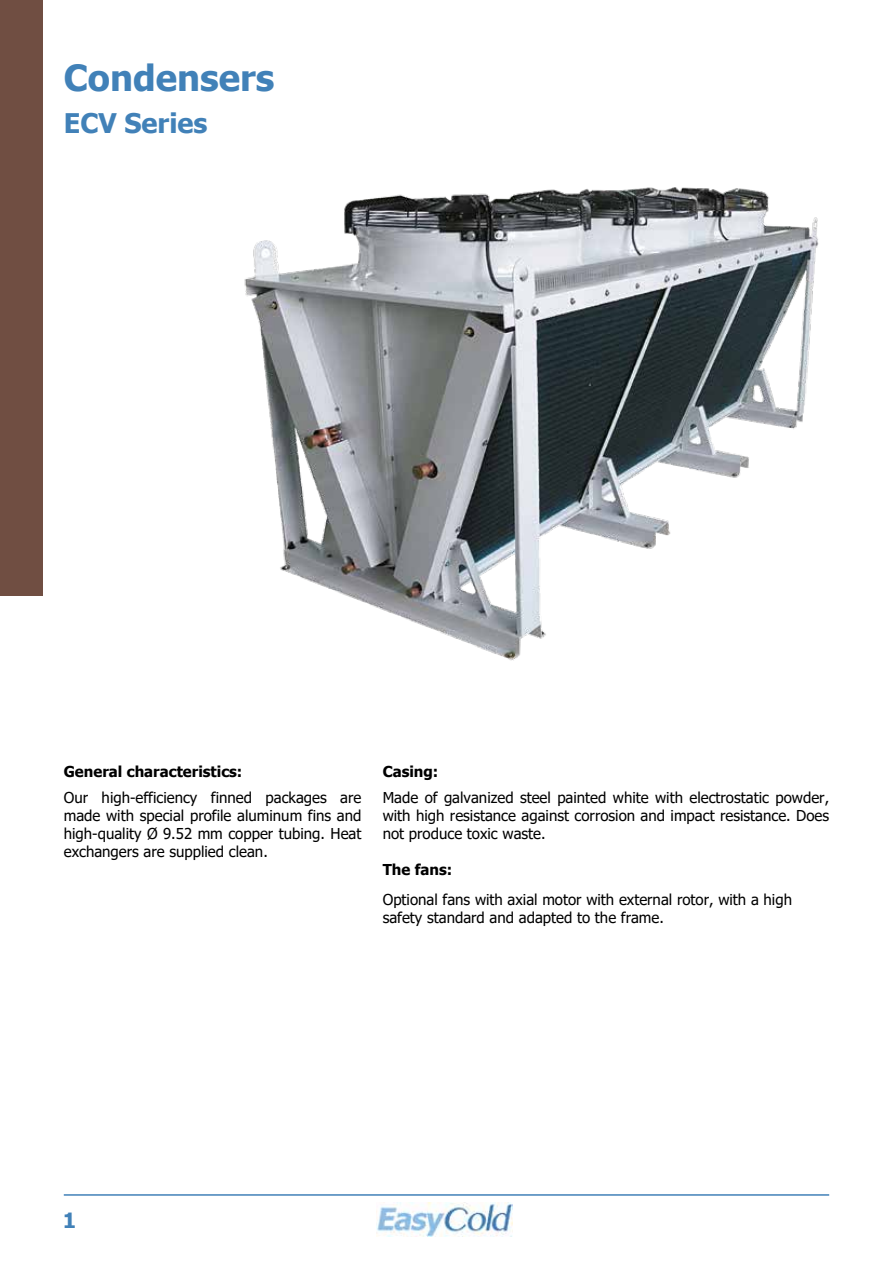
<style>
.page{position:relative;width:893px;height:1263px;background:#fff}
.page>*{position:absolute;margin:0;border:0;box-sizing:border-box;transform-origin:0 0}
.t1{font:700 36px "Tahoma";color:#4181b8}
.t2{font:700 27px "Tahoma";color:#4181b8}
.t3{font:700 21px "Tahoma";color:#4181b8}
.t4{font:15px/18px "Tahoma";color:#000;text-align:justify}
.t5{font:700 15px "Tahoma";color:#000}
</style>
<div class="page">
<hr style="left:64px;top:1194px;width:765px;height:2px;background:#4181b8">
<div style="left:0;top:0;width:43px;height:595px;background:#704e42"></div>
<img style="left:377px;top:1202px;width:136px;height:34px">
<img style="left:244px;top:187px;width:575px;height:474px">
<h1 class="t1" style="left:64px;top:53px;width:212px">Condensers</h1>
<h2 class="t2" style="left:64px;top:105px;width:145px">ECV Series</h2>
<p class="t5" style="left:64px;top:761px;width:180px">General characteristics:</p>
<p class="t4" style="left:64px;top:790px;width:299px">Our high-efficiency finned packages are made with special profile aluminum fins and high-quality Ø 9.52 mm copper tubing. Heat exchangers are supplied clean.</p>
<p class="t5" style="left:383px;top:761px;width:57px">Casing:</p>
<p class="t4" style="left:383px;top:790px;width:448px">Made of galvanized steel painted white with electrostatic powder, with high resistance against corrosion and impact resistance. Does not produce toxic waste.</p>
<p class="t5" style="left:383px;top:859px;width:71px">The fans:</p>
<p class="t4" style="left:383px;top:891px;width:411px">Optional fans with axial motor with external rotor, with a high safety standard and adapted to the frame.</p>
<h3 class="t3" style="left:63px;top:1206px;width:15px">1</h3>
</div>
